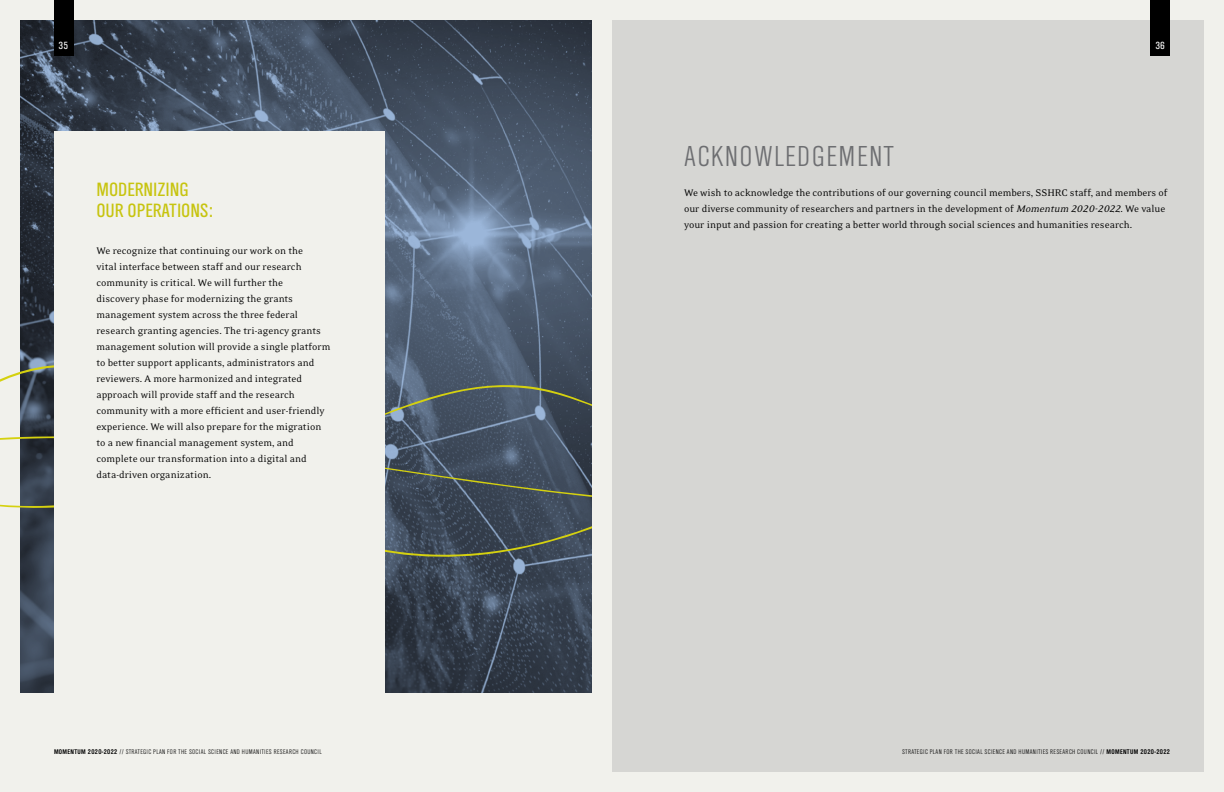
<style>
.page{position:relative;width:1224px;height:792px;background:#fff}
.page>*{position:absolute;margin:0;border:0;box-sizing:border-box;transform-origin:0 0}
.t1{font:300 30px "TV Nord Cond EF";letter-spacing:.05em;color:#6d6e71}
.t2{font:20px/21px "TV Nord Cond EF";letter-spacing:-.005em;color:#c7c40f}
.t3{font:11px/16px "Eidetic Neo";color:#000}
.t4{font:10.8px "TV Nord Cond EF";color:#fff}
.t5{font:300 7px "TV Nord Cond EF";letter-spacing:.05em;color:#000}
.s1{font-style:italic}
.s2{font-family:"Eidetic Neo Omni";font-style:italic}
.s3{font-weight:700}
</style>
<div class="page">
<div style="left:0;top:0;width:612px;height:792px;background:#f1f1ec"></div>
<svg style="left:20px;top:19px;width:572px;height:674px;background:#404c5c"></svg>
<div style="left:612px;top:0;width:612px;height:792px;background:#d6d6d3"></div>
<div style="left:612px;top:0;width:612px;height:19px;background:#f1f1ec"></div>
<div style="left:1205px;top:0;width:19px;height:792px;background:#f1f1ec"></div>
<div style="left:612px;top:773px;width:612px;height:19px;background:#f1f1ec"></div>
<svg style="left:20px;top:509px;width:572px;height:57px;background:#414d57"></svg>
<svg style="left:0;top:226px;width:592px;height:283px;background:#5f6b79"></svg>
<div style="left:54px;top:131px;width:331px;height:661px;background:#f1f1ec"></div>
<div style="left:54px;top:0;width:19px;height:55px;background:#000"></div>
<div style="left:1151px;top:0;width:19px;height:55px;background:#000"></div>
<p class="t4" style="left:59px;top:40px;width:11px">35</p>
<p class="t4" style="left:1155px;top:40px;width:11px">36</p>
<h2 class="t2" style="left:96px;top:179px;width:118px">MODERNIZING<br>OUR OPERATIONS:</h2>
<p class="t3" style="left:96px;top:243px;width:235px">We recognize that continuing our work on the<br>vital interface between staff and our research community is critical. We will further the<br>discovery phase for modernizing the grants management system across the three federal research granting agencies. The tri-agency grants management solution will provide a single platform to better support applicants, administrators and reviewers. A more harmonized and integrated approach will provide staff and the research community with a more efficient and user-friendly experience. We will also prepare for the migration to a new financial management system, and complete our transformation into a digital and data-driven organization.</p>
<h1 class="t1" style="left:684px;top:140px;width:212px">ACKNOWLEDGEMENT</h1>
<p class="t3" style="left:684px;top:185px;width:485px">We wish to acknowledge the contributions of our governing council members, SSHRC staff, and members of our diverse community of researchers and partners in the development of <span class="s1">Momentum</span> <span class="s2">2020-2022</span>. We value your input and passion for creating a better world through social sciences and humanities research.</p>
<p class="t5" style="left:54px;top:748px;width:203px"><span class="s3">MOMENTUM 2020-2022</span> // STRATEGIC PLAN FOR THE SOCIAL SCIENCE AND HUMANITIE</p>
<p class="t5" style="left:269px;top:748px;width:54px">S RESEARCH COUNCIL</p>
<p class="t5" style="left:902px;top:748px;width:131px">STRATEGIC PLAN FOR THE SOCIAL SCIENCE AND HUMANITIE</p>
<p class="t5" style="left:1045px;top:748px;width:126px">S RESEARCH COUNCIL // <span class="s3">MOMENTUM 2020-2022</span></p>
</div>
